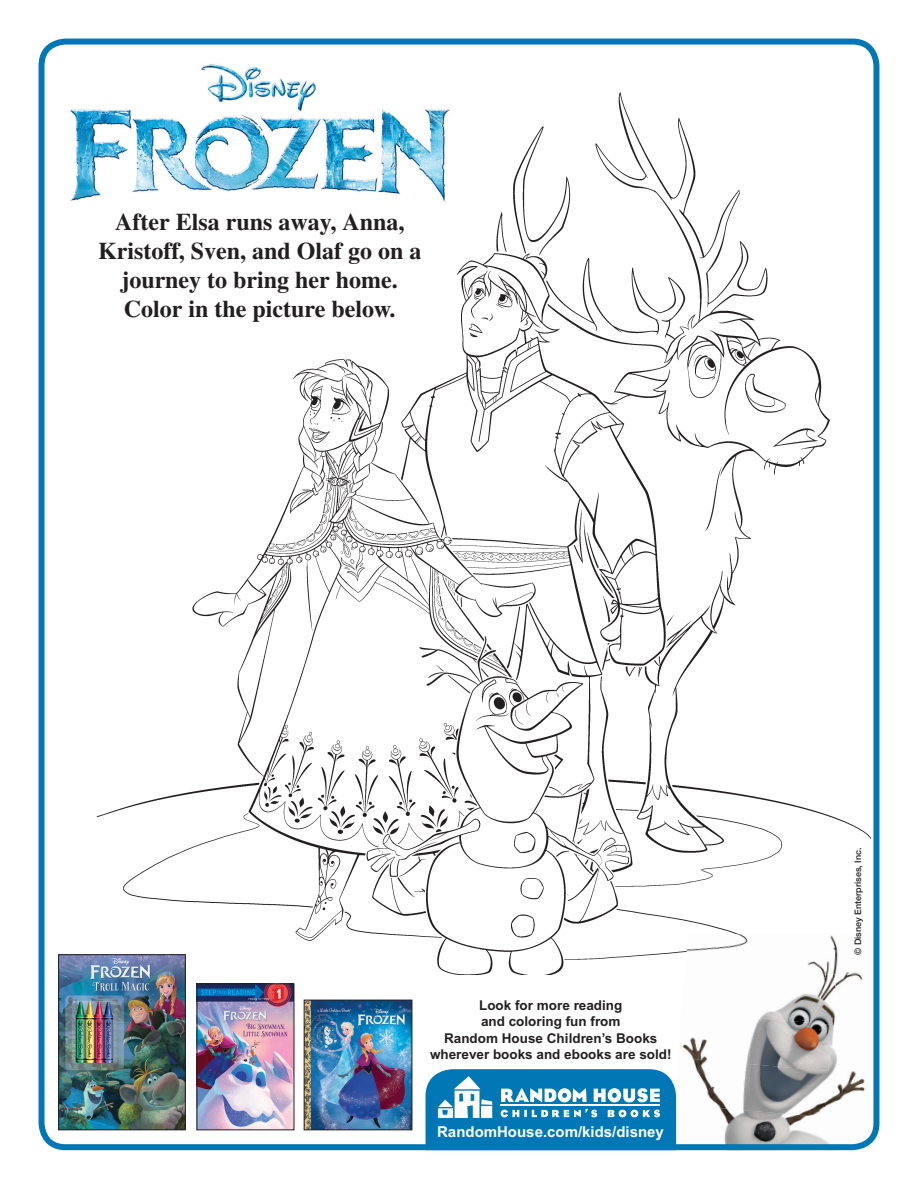
<style>
.page{position:relative;width:918px;height:1188px;background:#fff}
.page>*{position:absolute;margin:0;border:0;box-sizing:border-box;transform-origin:0 0}
.t1{font:700 24px/28.8px "Times";color:#231f20;text-align:center}
.t2{font:700 15px "Arial";color:#fff}
.t3{font:700 13.5px/16.5px "Arial";color:#231f20;text-align:center}
.t4{font:500 9px "Helvetica Neue";color:#231f20}
</style>
<div class="page">
<img style="left:96px;top:92px;width:775px;height:882px">
<img style="left:843px;top:974px;width:19px;height:4px">
<img style="left:775px;top:974px;width:61px;height:37px">
<img style="left:824px;top:978px;width:41px;height:128px">
<img style="left:682px;top:1011px;width:150px;height:60px">
<img style="left:676px;top:1058px;width:152px;height:50px">
<img style="left:676px;top:1104px;width:148px;height:39px">
<img style="left:821px;top:1117px;width:51px;height:30px">
<img style="left:685px;top:934px;width:93px;height:40px">
<img style="left:778px;top:934px;width:93px;height:40px">
<div style="left:39px;top:39px;width:840px;height:1111px;border:6px solid #0178b5;border-radius:24px"></div>
<img style="left:201px;top:64px;width:115px;height:27px">
<img style="left:70px;top:109px;width:23px;height:92px">
<img style="left:93px;top:91px;width:359px;height:119px">
<img style="left:306px;top:1002px;width:104px;height:126px">
<div style="left:304px;top:1000px;width:108px;height:130px;border:1px solid #231f20"></div>
<img style="left:199px;top:986px;width:93px;height:142px">
<div style="left:197px;top:984px;width:97px;height:146px;border:1px solid #231f20"></div>
<img style="left:60px;top:956px;width:124px;height:172px">
<div style="left:58px;top:954px;width:128px;height:176px;border:1px solid #231f20"></div>
<svg style="left:426px;top:1069px;width:250px;height:81px;background:#2b8ec1"></svg>
<div style="left:481px;top:1106px;width:11px;height:12px;background:#fff"></div>
<p class="t1" style="left:98px;top:207px;width:325px">After Elsa runs away, Anna,<br>Kristoff, Sven, and Olaf go on a journey to bring her home.<br>Color in the picture below.</p>
<p class="t3" style="left:430px;top:997px;width:243px">Look for more reading<br>and coloring fun from<br>Random House Children’s Books wherever books and ebooks are sold!</p>
<p class="t2" style="left:437px;top:1123px;width:228px">RandomHouse.com/kids/disney</p>
<p class="t4" style="left:853px;top:955px;width:109px;rotate:-90deg">© Disney Enterprises, Inc.</p>
</div>
